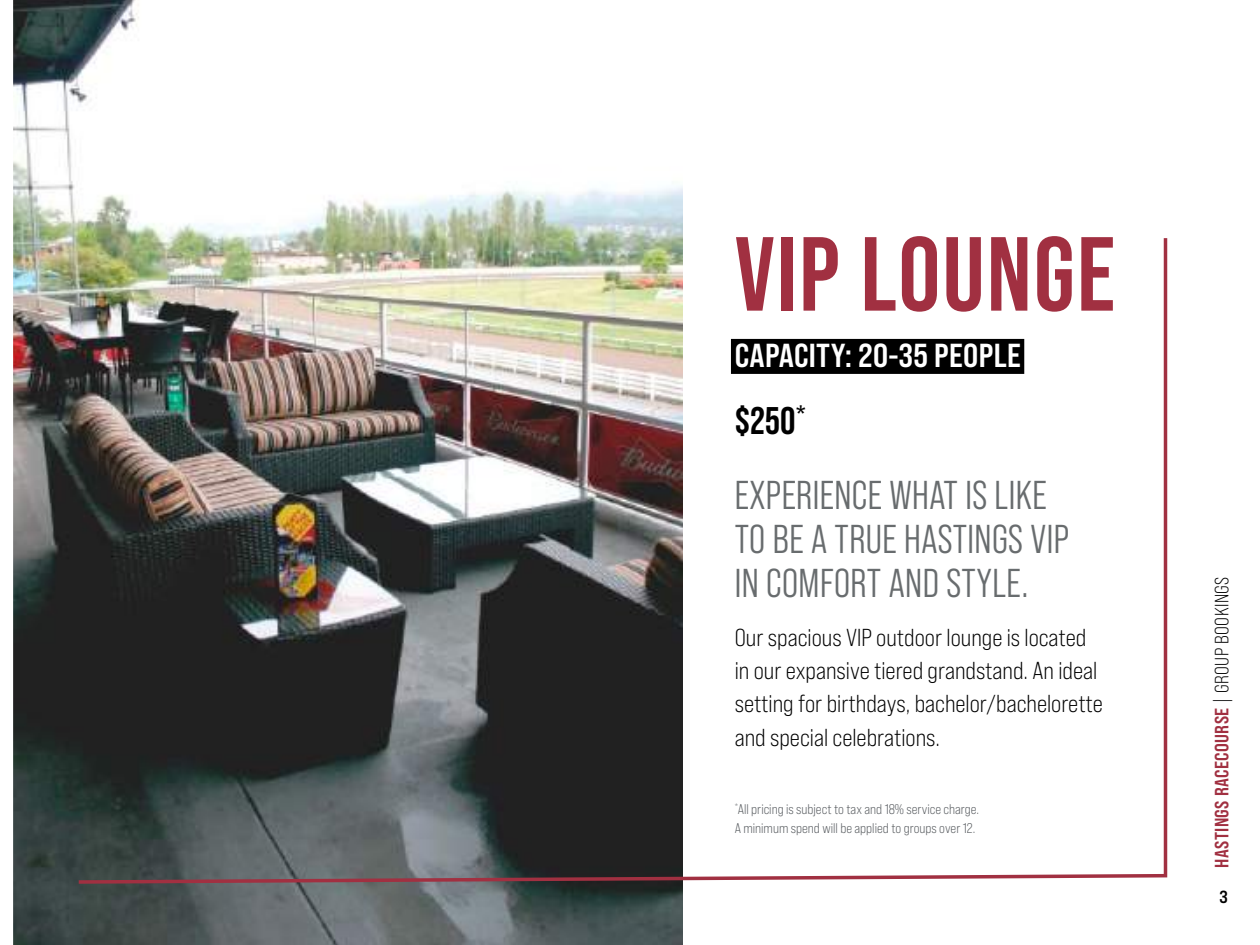
<style>
.page{position:relative;width:1260px;height:945px;background:#fff}
.page>*{position:absolute;margin:0;border:0;box-sizing:border-box;transform-origin:0 0}
.t1{font:700 105px "Bebas Neue Pro";letter-spacing:.02em;color:#a13041}
.t2{font:40.25px/43.8px "Bebas Neue Pro Middle";letter-spacing:.01em;color:#686c6e}
.t3{font:700 38.5px "Bebas Neue Pro";color:#000}
.t4{font:33.25px "Bebas Neue Pro Sm E Bd";letter-spacing:.01em;color:#fff}
.t5{font:24.5px/33.2px "Bebas Neue Pro Sm E Bk";color:#000}
.t6{font:19.25px "Bebas Neue Pro Sm E Bd";letter-spacing:.02em;color:#a13041}
.t7{font:17.5px "Bebas Neue Pro Exp Bd";color:#000}
.t8{font:14px/19.2px "Bebas Neue Pro Sm E Bk";color:#52565a}
.s1{font-family:"Bebas Neue Pro Sm E Bk";color:#000}
</style>
<div class="page">
<img style="left:13px;top:0;width:670px;height:945px">
<img style="left:75px;top:235px;width:1093px;height:651px">
<h1 class="t1" style="left:735px;top:214px;width:381px">VIP LOUNGE</h1>
<h3 class="t4" style="left:735px;top:335px;width:288px">CAPACITY: 20-35 PEOPLE</h3>
<h3 class="t3" style="left:735px;top:399px;width:72px">$250<sup>*</sup></h3>
<h2 class="t2" style="left:735px;top:473px;width:336px">EXPERIENCE WHAT IS LIKE<br>TO BE A TRUE HASTINGS VIP<br>IN COMFORT AND STYLE.</h2>
<p class="t5" style="left:735px;top:620px;width:370px">Our spacious VIP outdoor lounge is located in our expansive tiered grandstand. An ideal setting for birthdays, bachelor/bachelorette and special celebrations.</p>
<p class="t8" style="left:735px;top:799px;width:246px"><sup>*</sup>All pricing is subject to tax and 18% service charge.<br>A minimum spend will be applied to groups over 12.</p>
<p class="t6" style="left:1210px;top:868px;width:292px;rotate:-90deg">HASTINGS RACECOURSE <span class="s1">| GROUP BOOKINGS</span></p>
<p class="t7" style="left:1219px;top:886px;width:10px">3</p>
</div>
